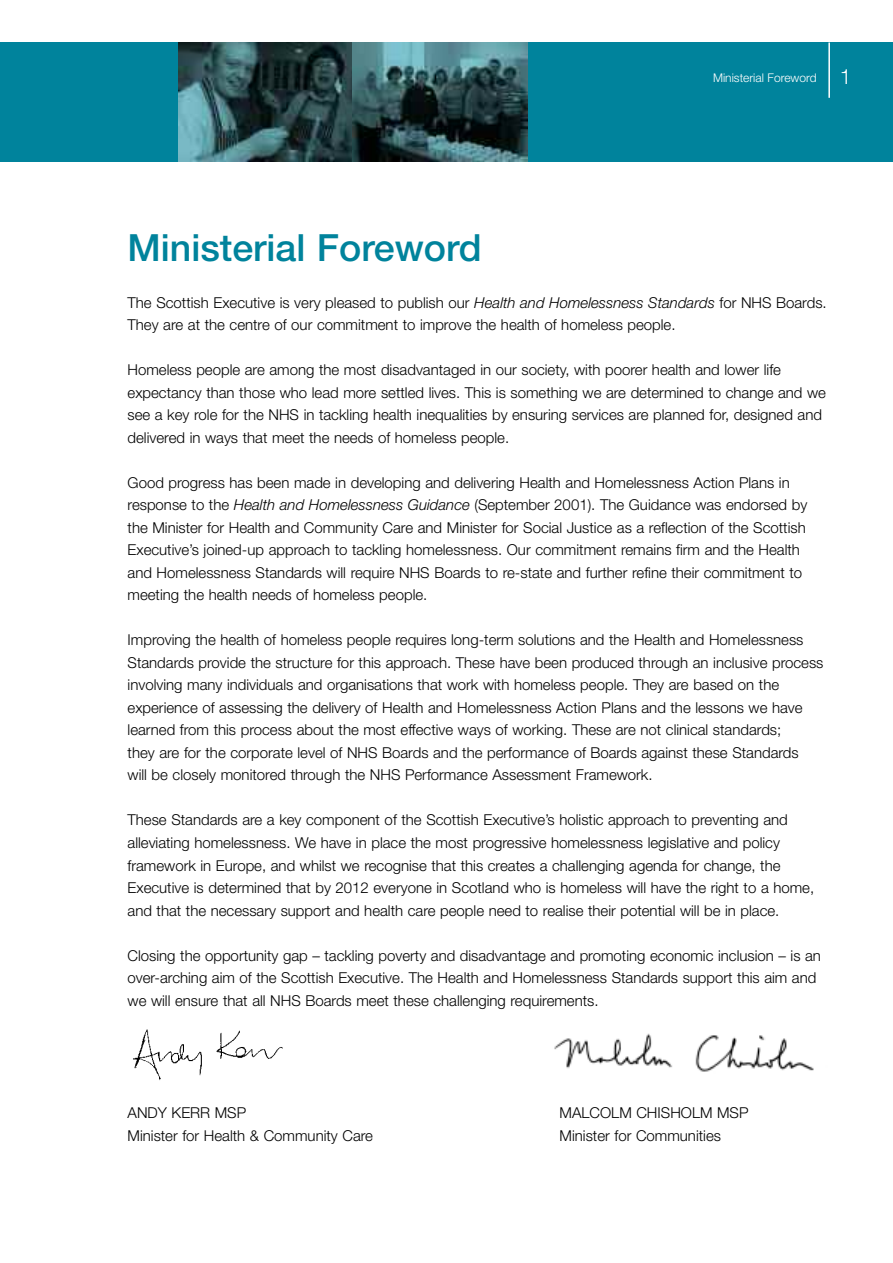
<style>
.page{position:relative;width:893px;height:1263px;background:#fff}
.page>*{position:absolute;margin:0;border:0;box-sizing:border-box;transform-origin:0 0}
.t1{font:500 37.5px "Helvetica Neue";color:#00839c}
.t2{font:300 15px/22.5px "Helvetica Neue";color:#000}
.t3{font:300 12px "Helvetica Neue";color:#fff}
.s1{font-size:21px}
.s2{font-style:italic}
</style>
<div class="page">
<div style="left:0;top:43px;width:893px;height:119px;background:#00839c"></div>
<hr style="left:828px;top:43px;width:2px;height:55px;background:#fff">
<img style="left:133px;top:1029px;width:150px;height:52px">
<img style="left:554px;top:1033px;width:260px;height:39px">
<img style="left:179px;top:43px;width:174px;height:119px">
<svg style="left:353px;top:43px;width:174px;height:119px;background:#335358"></svg>
<h1 class="t1" style="left:128px;top:234px;width:356px">Ministerial Foreword</h1>
<p class="t3" style="left:713px;top:73px;width:140px">Ministerial Foreword <span class="s1">1</span></p>
<p class="t2" style="left:128px;top:293px;width:701px">The Scottish Executive is very pleased to publish our <span class="s2">Health and Homelessness Standards</span> for NHS Boards.<br>They are at the centre of our commitment to improve the health of homeless people.</p>
<p class="t2" style="left:128px;top:360px;width:700px">Homeless people are among the most disadvantaged in our society, with poorer health and lower life expectancy than those who lead more settled lives. This is something we are determined to change and we see a key role for the NHS in tackling health inequalities by ensuring services are planned for, designed and delivered in ways that meet the needs of homeless people.</p>
<p class="t2" style="left:128px;top:473px;width:681px">Good progress has been made in developing and delivering Health and Homelessness Action Plans in response to the <span class="s2">Health and Homelessness Guidance</span> (September 2001). The Guidance was endorsed by the Minister for Health and Community Care and Minister for Social Justice as a reflection of the Scottish Executive’s joined-up approach to tackling homelessness. Our commitment remains firm and the Health and Homelessness Standards will require NHS Boards to re-state and further refine their commitment to meeting the health needs of homeless people.</p>
<p class="t2" style="left:128px;top:630px;width:697px">Improving the health of homeless people requires long-term solutions and the Health and Homelessness Standards provide the structure for this approach. These have been produced through an inclusive process involving many individuals and organisations that work with homeless people. They are based on the experience of assessing the delivery of Health and Homelessness Action Plans and the lessons we have learned from this process about the most effective ways of working. These are not clinical standards;<br>they are for the corporate level of NHS Boards and the performance of Boards against these Standards<br>will be closely monitored through the NHS Performance Assessment Framework.</p>
<p class="t2" style="left:128px;top:810px;width:688px">These Standards are a key component of the Scottish Executive’s holistic approach to preventing and alleviating homelessness. We have in place the most progressive homelessness legislative and policy framework in Europe, and whilst we recognise that this creates a challenging agenda for change, the Executive is determined that by 2012 everyone in Scotland who is homeless will have the right to a home, and that the necessary support and health care people need to realise their potential will be in place.</p>
<p class="t2" style="left:128px;top:945px;width:695px">Closing the opportunity gap – tackling poverty and disadvantage and promoting economic inclusion – is an over-arching aim of the Scottish Executive. The Health and Homelessness Standards support this aim and we will ensure that all NHS Boards meet these challenging requirements.</p>
<p class="t2" style="left:128px;top:1103px;width:120px">ANDY KERR MSP</p>
<p class="t2" style="left:560px;top:1103px;width:190px">MALCOLM CHISHOLM MSP</p>
<p class="t2" style="left:128px;top:1125px;width:247px">Minister for Health &amp; Community Care</p>
<p class="t2" style="left:560px;top:1125px;width:163px">Minister for Communities</p>
</div>
